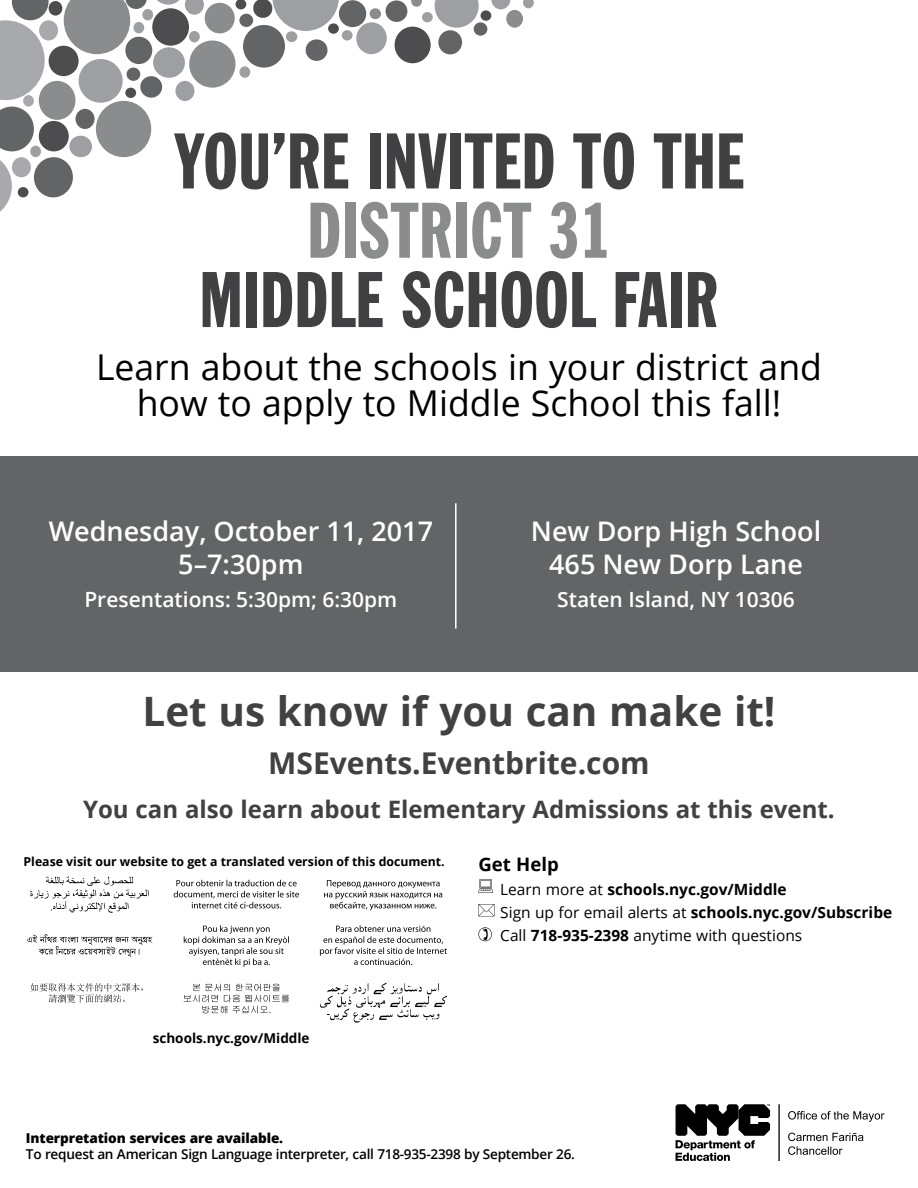
<style>
.page{position:relative;width:918px;height:1188px;background:#fff}
.page>*{position:absolute;margin:0;border:0;box-sizing:border-box;transform-origin:0 0}
.t1{font:extra-condensed 78px "Franklin Gothic BT";color:#414042}
.t2{font:extra-condensed 78px "Franklin Gothic BT";color:#8a8c8e}
.t3{font:700 40.5px "Open Sans";color:#414042}
.t4{font:35.55px/35.5px "Open Sans";color:#000;text-align:center}
.t5{font:700 30px "Open Sans";color:#414042}
.t6{font:600 27px/32.4px "Open Sans";color:#fff;text-align:center}
.t7{font:700 24px "Open Sans";color:#414042}
.t8{font:600 21px "Open Sans";color:#fff}
.t9{font:700 18.6px "Open Sans";color:#000}
.t10{font:700 15.45px/23.2px "Open Sans";color:#000}
.t11{font:600 13.65px "Open Sans";letter-spacing:-.02em;color:#000}
.t12{font:800 13.65px "Open Sans";letter-spacing:-.01em;color:#000}
.t13{font:700 13.5px "Open Sans";color:#000}
.t14{font:700 12.3px "Open Sans";color:#000}
.s1{font-weight:400}
</style>
<div class="page">
<div style="left:79px;top:59px;width:44px;height:44px;background:#9d9fa2;border-radius:50%"></div>
<svg style="left:435px;top:0;width:44px;height:28px"></svg>
<div style="left:153px;top:47px;width:32px;height:31px;background:#9d9fa2;border-radius:50%"></div>
<div style="left:49px;top:1px;width:13px;height:15px;background:#4d4d4f;border-radius:50%"></div>
<svg style="left:76px;top:109px;width:19px;height:20px"></svg>
<div style="left:39px;top:20px;width:19px;height:20px;background:#a7a9ac;border-radius:50%"></div>
<div style="left:175px;top:81px;width:19px;height:20px;background:#9d9fa2;border-radius:50%"></div>
<svg style="left:491px;top:0;width:19px;height:9px"></svg>
<div style="left:239px;top:14px;width:14px;height:13px;background:#636466;border-radius:50%"></div>
<div style="left:474px;top:22px;width:13px;height:14px;background:#636466;border-radius:50%"></div>
<div style="left:127px;top:68px;width:13px;height:13px;background:#636466;border-radius:50%"></div>
<svg style="left:236px;top:0;width:10px;height:9px"></svg>
<div style="left:125px;top:88px;width:11px;height:10px;background:#4d4d4f;border-radius:50%"></div>
<div style="left:481px;top:10px;width:10px;height:11px;background:#4d4d4f;border-radius:50%"></div>
<div style="left:422px;top:12px;width:11px;height:10px;background:#9d9fa2;border-radius:50%"></div>
<div style="left:189px;top:41px;width:47px;height:47px;background:#8a8c8e;border-radius:50%"></div>
<div style="left:96px;top:101px;width:55px;height:56px;background:#8a8c8e;border-radius:50%"></div>
<div style="left:39px;top:81px;width:37px;height:39px;background:#8a8c8e;border-radius:50%"></div>
<div style="left:506px;top:10px;width:17px;height:18px;background:#8a8c8e;border-radius:50%"></div>
<div style="left:239px;top:66px;width:11px;height:12px;background:#9d9fa2;border-radius:50%"></div>
<div style="left:23px;top:95px;width:11px;height:12px;background:#a7a9ac;border-radius:50%"></div>
<svg style="left:523px;top:0;width:11px;height:8px"></svg>
<div style="left:205px;top:3px;width:30px;height:30px;background:#8a8c8e;border-radius:50%"></div>
<div style="left:243px;top:25px;width:42px;height:43px;background:#636466;border-radius:50%"></div>
<svg style="left:0;top:0;width:49px;height:100px"></svg>
<div style="left:125px;top:37px;width:27px;height:27px;background:#636466;border-radius:50%"></div>
<svg style="left:0;top:107px;width:93px;height:105px"></svg>
<svg style="left:64px;top:0;width:140px;height:54px"></svg>
<svg style="left:140px;top:75px;width:23px;height:23px"></svg>
<svg style="left:252px;top:0;width:170px;height:62px"></svg>
<div style="left:49px;top:46px;width:30px;height:30px;background:#4d4d4f;border-radius:50%"></div>
<div style="left:395px;top:27px;width:36px;height:36px;background:#4d4d4f;border-radius:50%"></div>
<div style="left:39px;top:121px;width:30px;height:30px;background:#4d4d4f;border-radius:50%"></div>
<div style="left:152px;top:8px;width:37px;height:38px;background:#4d4d4f;border-radius:50%"></div>
<div style="left:438px;top:30px;width:24px;height:24px;background:#636466;border-radius:50%"></div>
<div style="left:0;top:456px;width:918px;height:215px;background:#636466"></div>
<svg style="left:320px;top:983px;width:127px;height:40px"></svg>
<svg style="left:184px;top:984px;width:105px;height:29px"></svg>
<svg style="left:30px;top:983px;width:113px;height:20px"></svg>
<svg style="left:320px;top:925px;width:127px;height:40px"></svg>
<svg style="left:184px;top:925px;width:105px;height:42px"></svg>
<svg style="left:27px;top:934px;width:125px;height:23px"></svg>
<svg style="left:324px;top:880px;width:118px;height:30px"></svg>
<svg style="left:174px;top:880px;width:125px;height:28px"></svg>
<svg style="left:30px;top:876px;width:119px;height:37px"></svg>
<svg style="left:676px;top:1104px;width:94px;height:57px"></svg>
<hr style="left:778px;top:1104px;width:2px;height:57px;background:#000">
<svg style="left:788px;top:1111px;width:97px;height:11px"></svg>
<svg style="left:788px;top:1133px;width:75px;height:22px"></svg>
<svg style="left:478px;top:879px;width:15px;height:14px"></svg>
<svg style="left:478px;top:904px;width:16px;height:12px"></svg>
<svg style="left:478px;top:927px;width:14px;height:14px"></svg>
<hr style="left:455px;top:503px;width:2px;height:126px;background:#fff">
<h1 class="t1" style="left:174px;top:115px;width:572px">YOU’RE INVITED TO THE</h1>
<h1 class="t2" style="left:307px;top:185px;width:305px">DISTRICT 31</h1>
<h1 class="t1" style="left:199px;top:254px;width:521px">MIDDLE SCHOOL FAIR</h1>
<h3 class="t4" style="left:96px;top:349px;width:728px">Learn about the schools in your district and how to apply to Middle School this fall!</h3>
<h3 class="t6" style="left:49px;top:515px;width:386px">Wednesday, October 11, 2017<br>5–7:30pm</h3>
<h3 class="t8" style="left:84px;top:585px;width:315px">Presentations: 5:30pm; 6:30pm</h3>
<h3 class="t6" style="left:531px;top:515px;width:292px">New Dorp High School<br>465 New Dorp Lane</h3>
<h3 class="t8" style="left:557px;top:585px;width:239px">Staten Island, NY 10306</h3>
<h2 class="t3" style="left:142px;top:683px;width:635px">Let us know if you can make it!</h2>
<h3 class="t5" style="left:268px;top:742px;width:383px">MSEvents.Eventbrite.com</h3>
<h3 class="t7" style="left:83px;top:793px;width:753px">You can also learn about Elementary Admissions at this event.</h3>
<p class="t14" style="left:24px;top:853px;width:423px">Please visit our website to get a translated version of this document.</p>
<p class="t13" style="left:153px;top:1029px;width:158px">schools.nyc.gov/Middle</p>
<p class="t9" style="left:478px;top:851px;width:82px">Get Help</p>
<p class="t10" style="left:500px;top:877px;width:393px"><span class="s1">Learn more at</span> schools.nyc.gov/Middle<br><span class="s1">Sign up for email alerts at</span> schools.nyc.gov/Subscribe<br><span class="s1">Call</span> 718-935-2398 <span class="s1">anytime with questions</span></p>
<p class="t12" style="left:26px;top:1128px;width:259px">Interpretation services are available.</p>
<p class="t11" style="left:26px;top:1145px;width:551px">To request an American Sign Language interpreter, call 718-935-2398 by September 26.</p>
</div>
